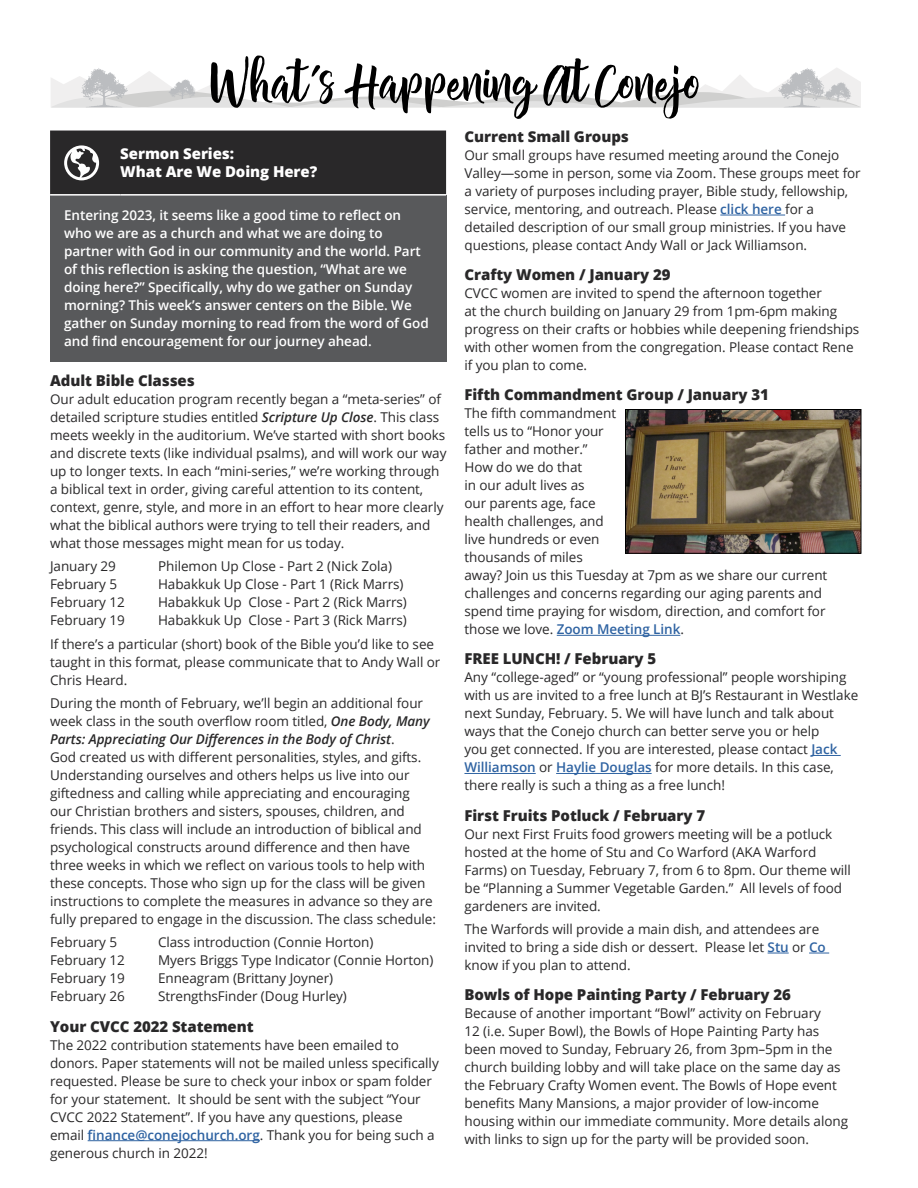
<style>
.page{position:relative;width:918px;height:1188px;background:#fff}
.page>*{position:absolute;margin:0;border:0;box-sizing:border-box;transform-origin:0 0}
.t1{font:58.05px "Chamelia Script";letter-spacing:-.005em;color:#000}
.t2{font:800 15px "Open Sans";letter-spacing:-.005em;color:#292829}
.t3{font:800 15px/18px "Open Sans";letter-spacing:-.005em;color:#fff}
.t4{font:13.5px/18px "Open Sans";letter-spacing:-.005em;color:#292829}
.t5{font:600 13.5px/18px "Open Sans";letter-spacing:-.005em;color:#fff}
.s1{font-weight:600;font-style:italic}
.s2{font-weight:600;color:#2f63a2}
</style>
<div class="page">
<hr style="left:88px;top:1140px;width:172px;height:1px;background:#2f63a2">
<div style="left:50px;top:195px;width:396px;height:167px;background:#58595b"></div>
<hr style="left:50px;top:194px;width:70px;height:2px;background:#fff">
<hr style="left:120px;top:194px;width:326px;height:2px;background:#fff">
<div style="left:50px;top:131px;width:396px;height:64px;background:#292829"></div>
<hr style="left:720px;top:215px;width:65px;height:1px;background:#2f63a2">
<hr style="left:557px;top:635px;width:123px;height:1px;background:#2f63a2">
<hr style="left:811px;top:755px;width:30px;height:1px;background:#2f63a2">
<hr style="left:464px;top:773px;width:72px;height:1px;background:#2f63a2">
<hr style="left:556px;top:773px;width:96px;height:1px;background:#2f63a2">
<svg style="left:768px;top:953px;width:21px;height:1px"></svg>
<svg style="left:809px;top:953px;width:20px;height:1px"></svg>
<svg style="left:51px;top:68px;width:810px;height:39px"></svg>
<img style="left:627px;top:411px;width:232px;height:141px">
<div style="left:625px;top:409px;width:236px;height:145px;border:1px solid #000"></div>
<h1 class="t1" style="left:211px;top:49px;width:493px">What’s Happening At Conejo</h1>
<p class="t3" style="left:120px;top:144px;width:199px">Sermon Series:<br>What Are We Doing Here?</p>
<p class="t5" style="left:64px;top:206px;width:366px">Entering 2023, it seems like a good time to reflect on who we are as a church and what we are doing to partner with God in our community and the world. Part of this reflection is asking the question, “What are we doing here?” Specifically, why do we gather on Sunday morning? This week’s answer centers on the Bible. We gather on Sunday morning to read from the word of God and find encouragement for our journey ahead.</p>
<p class="t2" style="left:50px;top:369px;width:146px">Adult Bible Classes</p>
<p class="t4" style="left:50px;top:390px;width:398px">Our adult education program recently began a “meta-series” of detailed scripture studies entitled <span class="s1">Scripture Up Close</span>. This class meets weekly in the auditorium. We’ve started with short books and discrete texts (like individual psalms), and will work our way up to longer texts. In each “mini-series,” we’re working through a biblical text in order, giving careful attention to its content, context, genre, style, and more in an effort to hear more clearly what the biblical authors were trying to tell their readers, and what those messages might mean for us today.</p>
<p class="t4" style="left:50px;top:557px;width:67px">January 29</p>
<p class="t4" style="left:158px;top:557px;width:235px">Philemon Up Close - Part 2 (Nick Zola)</p>
<p class="t4" style="left:50px;top:575px;width:69px">February 5</p>
<p class="t4" style="left:158px;top:575px;width:247px">Habakkuk Up Close - Part 1 (Rick Marrs)</p>
<p class="t4" style="left:50px;top:593px;width:76px">February 12</p>
<p class="t4" style="left:158px;top:593px;width:250px">Habakkuk Up Close - Part 2 (Rick Marrs)</p>
<p class="t4" style="left:50px;top:611px;width:76px">February 19</p>
<p class="t4" style="left:50px;top:608px;width:385px;line-height:23.4px;text-indent:108px">Habakkuk Up Close - Part 3 (Rick Marrs)<br>If there’s a particular (short) book of the Bible you’d like to see</p>
<p class="t4" style="left:50px;top:652px;width:392px">taught in this format, please communicate that to Andy Wall or<br>Chris Heard.</p>
<p class="t4" style="left:50px;top:694px;width:387px">During the month of February, we’ll begin an additional four week class in the south overflow room titled, <span class="s1">One Body, Many Parts: Appreciating Our Differences in the Body of Christ</span>.<br>God created us with different personalities, styles, and gifts.<br>Understanding ourselves and others helps us live into our giftedness and calling while appreciating and encouraging<br>our Christian brothers and sisters, spouses, children, and friends. This class will include an introduction of biblical and psychological constructs around difference and then have three weeks in which we reflect on various tools to help with these concepts. Those who sign up for the class will be given instructions to complete the measures in advance so they are fully prepared to engage in the discussion. The class schedule:</p>
<p class="t4" style="left:50px;top:933px;width:69px">February 5</p>
<p class="t4" style="left:158px;top:933px;width:217px">Class introduction (Connie Horton)</p>
<p class="t4" style="left:50px;top:951px;width:76px">February 12</p>
<p class="t4" style="left:158px;top:951px;width:277px">Myers Briggs Type Indicator (Connie Horton)</p>
<p class="t4" style="left:50px;top:969px;width:76px">February 19</p>
<p class="t4" style="left:158px;top:969px;width:177px">Enneagram (Brittany Joyner)</p>
<p class="t4" style="left:50px;top:987px;width:76px">February 26</p>
<p class="t4" style="left:158px;top:987px;width:190px">StrengthsFinder (Doug Hurley)</p>
<p class="t2" style="left:50px;top:1015px;width:205px">Your CVCC 2022 Statement</p>
<p class="t4" style="left:50px;top:1035px;width:390px">The 2022 contribution statements have been emailed to donors. Paper statements will not be mailed unless specifically requested. Please be sure to check your inbox or spam folder for your statement. It should be sent with the subject “Your CVCC 2022 Statement”. If you have any questions, please email <span class="s2">finance@conejochurch.org</span>. Thank you for being such a generous church in 2022!</p>
<p class="t2" style="left:464px;top:125px;width:166px">Current Small Groups</p>
<p class="t4" style="left:464px;top:146px;width:398px">Our small groups have resumed meeting around the Conejo Valley—some in person, some via Zoom. These groups meet for a variety of purposes including prayer, Bible study, fellowship, service, mentoring, and outreach. Please <span class="s2">click here</span> for a detailed description of our small group ministries. If you have questions, please contact Andy Wall or Jack Williamson.</p>
<p class="t2" style="left:464px;top:263px;width:208px">Crafty Women / January 29</p>
<p class="t4" style="left:464px;top:284px;width:396px">CVCC women are invited to spend the afternoon together<br>at the church building on January 29 from 1pm-6pm making progress on their crafts or hobbies while deepening friendships with other women from the congregation. Please contact Rene if you plan to come.</p>
<p class="t2" style="left:464px;top:383px;width:306px">Fifth Commandment Group / January 31</p>
<p class="t4" style="left:464px;top:404px;width:364px">The fifth commandment<br>tells us to “Honor your<br>father and mother.”<br>How do we do that<br>in our adult lives as<br>our parents age, face<br>health challenges, and<br>live hundreds or even<br>thousands of miles<br>away? Join us this Tuesday at 7pm as we share our current challenges and concerns regarding our aging parents and spend time praying for wisdom, direction, and comfort for those we love. <span class="s2">Zoom Meeting Link</span>.</p>
<p class="t2" style="left:464px;top:648px;width:193px">FREE LUNCH! / February 5</p>
<p class="t4" style="left:464px;top:668px;width:395px">Any “college-aged” or “young professional” people worshiping with us are invited to a free lunch at BJ’s Restaurant in Westlake next Sunday, February. 5. We will have lunch and talk about ways that the Conejo church can better serve you or help<br>you get connected. If you are interested, please contact <span class="s2">Jack Williamson</span> or <span class="s2">Haylie Douglas</span> for more details. In this case, there really is such a thing as a free lunch!</p>
<p class="t2" style="left:464px;top:804px;width:242px">First Fruits Potluck / February 7</p>
<p class="t4" style="left:464px;top:824px;width:388px">Our next First Fruits food growers meeting will be a potluck hosted at the home of Stu and Co Warford (AKA Warford Farms) on Tuesday, February 7, from 6 to 8pm. Our theme will be “Planning a Summer Vegetable Garden.” All levels of food gardeners are invited.</p>
<p class="t4" style="left:464px;top:920px;width:363px">The Warfords will provide a main dish, and attendees are invited to bring a side dish or dessert. Please let <span class="s2">Stu</span> or <span class="s2">Co </span>know if you plan to attend.</p>
<p class="t2" style="left:464px;top:983px;width:328px">Bowls of Hope Painting Party / February 26</p>
<p class="t4" style="left:464px;top:1004px;width:385px">Because of another important “Bowl” activity on February<br>12 (i.e. Super Bowl), the Bowls of Hope Painting Party has been moved to Sunday, February 26, from 3pm–5pm in the church building lobby and will take place on the same day as the February Crafty Women event. The Bowls of Hope event benefits Many Mansions, a major provider of low-income housing within our immediate community. More details along with links to sign up for the party will be provided soon.</p>
</div>
